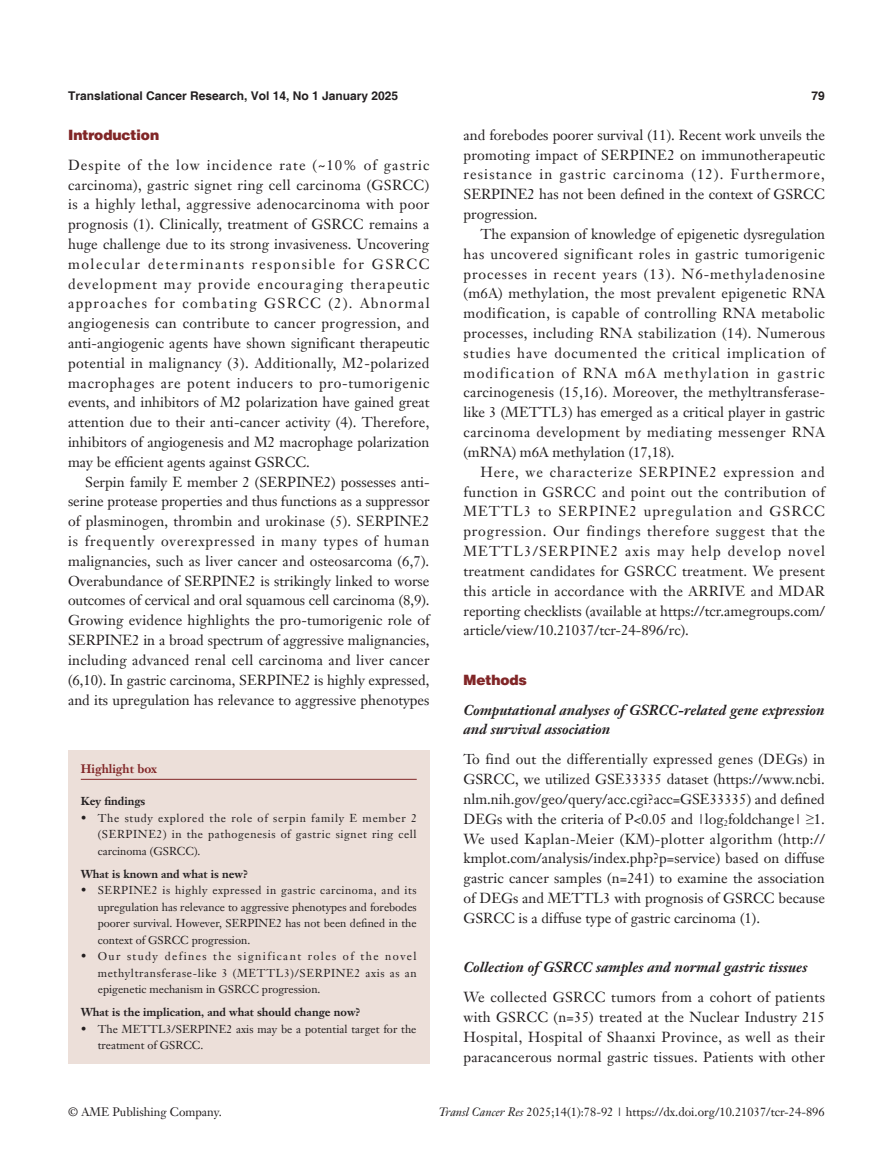
<style>
.page{position:relative;width:893px;height:1170px;background:#fff}
.page>*{position:absolute;margin:0;border:0;box-sizing:border-box;transform-origin:0 0}
._1ji-6_5{font:14.25px/19.8px "Janson Text LT";color:#231f20;text-align:justify}
._2ji-6_5{font:italic 700 14.25px/19.8px "Janson Text LT";color:#231f20}
._1ji-zhengti{font:900 14.25px "Helvetica";color:#812627}
._1ji-6_5-2{font:900 14.25px "Helvetica";color:#812627}
.t1{font:12px "Janson Text LT";color:#231f20}
.t2{font:700 12px "Helvetica";color:#231f20}
.Cite{font:700 12px "Janson Text LT";color:#812627}
.box-zhengwen{font:11.25px/16.5px "Janson Text LT";color:#231f20;text-align:justify}
.box-biaoti-1_5mm{font:700 11.25px "Janson Text LT";color:#231f20}
.box-biaoti{font:700 11.25px "Janson Text LT";color:#231f20}
.s1{font-family:"Times New Roman"}
.s2{font-style:italic}
</style>
<div class="page">
<div style="left:68px;top:749px;width:361px;height:314px;background:#ecdfd9"></div>
<hr style="left:81px;top:778px;width:336px;height:1px;background:#812627">
<p class="t2" style="left:68px;top:88px;width:332px">Translational Cancer Research, Vol 14, No 1 January 2025</p>
<p class="t2" style="left:812px;top:88px;width:15px">79</p>
<p class="_1ji-zhengti" style="left:68px;top:126px;width:93px">Introduction</p>
<p class="_1ji-6_5" style="left:68px;top:155px;width:363px">Despite of the low incidence rate (~10% of gastric carcinoma), gastric signet ring cell carcinoma (GSRCC) is a highly lethal, aggressive adenocarcinoma with poor prognosis (1). Clinically, treatment of GSRCC remains a huge challenge due to its strong invasiveness. Uncovering molecular determinants responsible for GSRCC development may provide encouraging therapeutic approaches for combating GSRCC (2). Abnormal angiogenesis can contribute to cancer progression, and anti-angiogenic agents have shown significant therapeutic potential in malignancy (3). Additionally, M2-polarized macrophages are potent inducers to pro-tumorigenic events, and inhibitors of M2 polarization have gained great attention due to their anti-cancer activity (4). Therefore, inhibitors of angiogenesis and M2 macrophage polarization may be efficient agents against GSRCC.</p>
<p class="_1ji-6_5" style="left:68px;top:471px;width:363px;text-indent:17px">Serpin family E member 2 (SERPINE2) possesses anti&shy;serine protease properties and thus functions as a suppressor of plasminogen, thrombin and urokinase (5). SERPINE2 is frequently overexpressed in many types of human malignancies, such as liver cancer and osteosarcoma (6,7).<br>Overabundance of SERPINE2 is strikingly linked to worse outcomes of cervical and oral squamous cell carcinoma (8,9).<br>Growing evidence highlights the pro-tumorigenic role of SERPINE2 in a broad spectrum of aggressive malignancies, including advanced renal cell carcinoma and liver cancer (6,10). In gastric carcinoma, SERPINE2 is highly expressed, and its upregulation has relevance to aggressive phenotypes</p>
<p class="Cite" style="left:81px;top:761px;width:78px">Highlight box</p>
<p class="box-biaoti" style="left:81px;top:794px;width:66px">Key findings</p>
<p class="box-zhengwen" style="left:98px;top:809px;width:321px;text-indent:-17px">• The study explored the role of serpin family E member 2 (SERPINE2) in the pathogenesis of gastric signet ring cell carcinoma (GSRCC).</p>
<p class="box-biaoti-1_5mm" style="left:81px;top:866px;width:169px">What is known and what is new?</p>
<p class="box-zhengwen" style="left:98px;top:882px;width:320px;text-indent:-17px">• SERPINE2 is highly expressed in gastric carcinoma, and its upregulation has relevance to aggressive phenotypes and forebodes poorer survival. However, SERPINE2 has not been defined in the context of GSRCC progression.</p>
<p class="box-zhengwen" style="left:98px;top:948px;width:320px;text-indent:-17px">• Our study defines the significant roles of the novel methyltransferase-like 3 (METTL3)/SERPINE2 axis as an epigenetic mechanism in GSRCC progression.</p>
<p class="box-biaoti-1_5mm" style="left:81px;top:1004px;width:281px">What is the implication, and what should change now?</p>
<p class="box-zhengwen" style="left:98px;top:1020px;width:320px;text-indent:-17px">• The METTL3/SERPINE2 axis may be a potential target for the treatment of GSRCC.</p>
<p class="_1ji-6_5" style="left:463px;top:125px;width:363px">and forebodes poorer survival (11). Recent work unveils the promoting impact of SERPINE2 on immunotherapeutic resistance in gastric carcinoma (12). Furthermore, SERPINE2 has not been defined in the context of GSRCC progression.</p>
<p class="_1ji-6_5" style="left:463px;top:224px;width:363px;text-indent:17px">The expansion of knowledge of epigenetic dysregulation has uncovered significant roles in gastric tumorigenic processes in recent years (13). N6-methyladenosine (m6A) methylation, the most prevalent epigenetic RNA modification, is capable of controlling RNA metabolic processes, including RNA stabilization (14). Numerous studies have documented the critical implication of modification of RNA m6A methylation in gastric carcinogenesis (15,16). Moreover, the methyltransferase&shy;like 3 (METTL3) has emerged as a critical player in gastric carcinoma development by mediating messenger RNA (mRNA) m6A methylation (17,18).</p>
<p class="_1ji-6_5" style="left:463px;top:462px;width:363px;text-indent:17px">Here, we characterize SERPINE2 expression and function in GSRCC and point out the contribution of METTL3 to SERPINE2 upregulation and GSRCC progression. Our findings therefore suggest that the METTL3/SERPINE2 axis may help develop novel treatment candidates for GSRCC treatment. We present this article in accordance with the ARRIVE and MDAR reporting checklists (available at https://tcr.amegroups.com/ article/view/10.21037/tcr-24-896/rc).</p>
<p class="_1ji-6_5-2" style="left:463px;top:670px;width:65px">Methods</p>
<p class="_2ji-6_5" style="left:463px;top:699px;width:363px">Computational analyses of GSRCC-related gene expression and survival association</p>
<p class="_1ji-6_5" style="left:463px;top:749px;width:363px">To find out the differentially expressed genes (DEGs) in GSRCC, we utilized GSE33335 dataset (https://www.ncbi. nlm.nih.gov/geo/query/acc.cgi?acc=GSE33335) and defined DEGs with the criteria of P&lt;0.05 and |log<sub>2</sub>foldchange| <span class="s1">≥</span>1.<br>We used Kaplan-Meier (KM)-plotter algorithm (http:// kmplot.com/analysis/index.php?p=service) based on diffuse gastric cancer samples (n=241) to examine the association of DEGs and METTL3 with prognosis of GSRCC because GSRCC is a diffuse type of gastric carcinoma (1).</p>
<p class="_2ji-6_5" style="left:463px;top:957px;width:345px">Collection of GSRCC samples and normal gastric tissues</p>
<p class="_1ji-6_5" style="left:463px;top:987px;width:363px">We collected GSRCC tumors from a cohort of patients with GSRCC (n=35) treated at the Nuclear Industry 215<br>Hospital, Hospital of Shaanxi Province, as well as their paracancerous normal gastric tissues. Patients with other</p>
<p class="t1" style="left:68px;top:1104px;width:155px">© AME Publishing Company.</p>
<p class="t1" style="left:439px;top:1104px;width:388px"><span class="s2">Transl Cancer Res</span> 2025;14(1):78-92 | https://dx.doi.org/10.21037/tcr-24-896</p>
</div>
